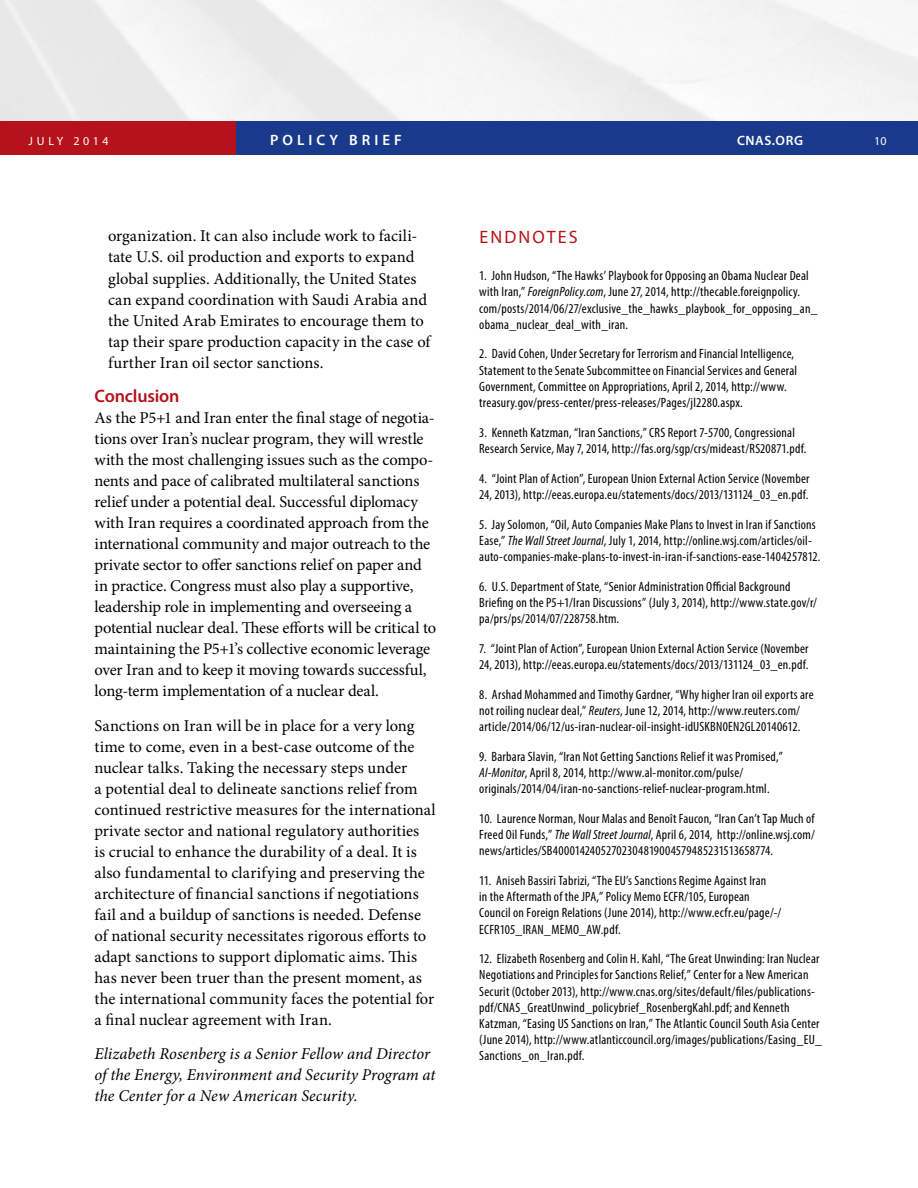
<style>
.page{position:relative;width:918px;height:1188px;background:#fff}
.page>*{position:absolute;margin:0;border:0;box-sizing:border-box;transform-origin:0 0}
.t1{font:600 18px "Myriad Pro";letter-spacing:-.01em;color:#b5121b}
.t2{font:18px "Myriad Pro";letter-spacing:.12em;color:#b5121b}
.t3{font:16.5px/21px "Minion Pro";letter-spacing:-.005em;color:#000}
.t4{font:italic 16.5px/21px "Minion Pro";color:#000}
.t5{font:600 15px "Myriad Pro";letter-spacing:.27em;color:#fff}
.t6{font:condensed 13.5px/16.2px "Myriad Pro";letter-spacing:.015em;color:#000}
.t7{font:600 13.5px "Myriad Pro";letter-spacing:.045em;color:#fff}
.t8{font:12px "Myriad Pro";letter-spacing:.3em;color:#fff}
.s1{font-style:italic}
</style>
<div class="page">
<img style="left:0;top:0;width:918px;height:122px">
<div style="left:236px;top:122px;width:682px;height:33px;background:#19398a"></div>
<div style="left:0;top:122px;width:236px;height:33px;background:#b5121b"></div>
<p class="t8" style="left:29px;top:134px;width:82px">JULY 2014</p>
<p class="t5" style="left:270px;top:131px;width:133px">POLICY BRIEF</p>
<p class="t7" style="left:737px;top:132px;width:68px">CNAS.ORG</p>
<p class="t8" style="left:874px;top:134px;width:14px">10</p>
<p class="t3" style="left:108px;top:226px;width:324px">organization. It can also include work to facili&shy;tate U.S. oil production and exports to expand global supplies. Additionally, the United States can expand coordination with Saudi Arabia and the United Arab Emirates to encourage them to tap their spare production capacity in the case of further Iran oil sector sanctions.</p>
<h1 class="t1" style="left:94px;top:384px;width:87px">Conclusion</h1>
<p class="t3" style="left:94px;top:407px;width:343px">As the P5+1 and Iran enter the final stage of negotia&shy;tions over Iran’s nuclear program, they will wrestle with the most challenging issues such as the compo&shy;nents and pace of calibrated multilateral sanctions relief under a potential deal. Successful diplomacy with Iran requires a coordinated approach from the international community and major outreach to the private sector to offer sanctions relief on paper and in practice. Congress must also play a supportive, leadership role in implementing and overseeing a potential nuclear deal. These efforts will be critical to maintaining the P5+1’s collective economic leverage over Iran and to keep it moving towards successful, long-term implementation of a nuclear deal.</p>
<p class="t3" style="left:94px;top:715px;width:343px">Sanctions on Iran will be in place for a very long time to come, even in a best-case outcome of the nuclear talks. Taking the necessary steps under<br>a potential deal to delineate sanctions relief from continued restrictive measures for the international private sector and national regulatory authorities<br>is crucial to enhance the durability of a deal. It is also fundamental to clarifying and preserving the architecture of financial sanctions if negotiations fail and a buildup of sanctions is needed. Defense of national security necessitates rigorous efforts to adapt sanctions to support diplomatic aims. This has never been truer than the present moment, as the international community faces the potential for a final nuclear agreement with Iran.</p>
<p class="t4" style="left:94px;top:1043px;width:343px">Elizabeth Rosenberg is a Senior Fellow and Director of the Energy, Environment and Security Program at the Center for a New American Security.</p>
<h1 class="t2" style="left:479px;top:226px;width:100px">ENDNOTES</h1>
<p class="t6" style="left:479px;top:267px;width:340px">1. John Hudson, “The Hawks’ Playbook for Opposing an Obama Nuclear Deal with Iran,” <span class="s1">ForeignPolicy.com</span>, June 27, 2014, http://thecable.foreignpolicy. com/posts/2014/06/27/exclusive_the_hawks_playbook_for_opposing_an_ obama_nuclear_deal_with_iran.</p>
<p class="t6" style="left:479px;top:346px;width:319px">2. David Cohen, Under Secretary for Terrorism and Financial Intelligence, Statement to the Senate Subcommittee on Financial Services and General Government, Committee on Appropriations, April 2, 2014, http://www. treasury.gov/press-center/press-releases/Pages/jl2280.aspx.</p>
<p class="t6" style="left:479px;top:424px;width:329px">3. Kenneth Katzman, “Iran Sanctions,” CRS Report 7-5700, Congressional<br>Research Service, May 7, 2014, http://fas.org/sgp/crs/mideast/RS20871.pdf.</p>
<p class="t6" style="left:479px;top:470px;width:332px">4. “Joint Plan of Action”, European Union External Action Service (November<br>24, 2013), http://eeas.europa.eu/statements/docs/2013/131124_03_en.pdf.</p>
<p class="t6" style="left:479px;top:516px;width:343px">5. Jay Solomon, “Oil, Auto Companies Make Plans to Invest in Iran if Sanctions<br>Ease,” <span class="s1">The Wall Street Journal</span>, July 1, 2014, http://online.wsj.com/articles/oil&shy;auto-companies-make-plans-to-invest-in-iran-if-sanctions-ease-1404257812.</p>
<p class="t6" style="left:479px;top:578px;width:339px">6. U.S. Department of State, “Senior Administration Official Background<br>Briefing on the P5+1/Iran Discussions” (July 3, 2014), http://www.state.gov/r/ pa/prs/ps/2014/07/228758.htm.</p>
<p class="t6" style="left:479px;top:640px;width:331px">7. “Joint Plan of Action”, European Union External Action Service (November<br>24, 2013), http://eeas.europa.eu/statements/docs/2013/131124_03_en.pdf.</p>
<p class="t6" style="left:479px;top:686px;width:336px">8. Arshad Mohammed and Timothy Gardner, “Why higher Iran oil exports are not roiling nuclear deal,” <span class="s1">Reuters</span>, June 12, 2014, http://www.reuters.com/ article/2014/06/12/us-iran-nuclear-oil-insight-idUSKBN0EN2GL20140612.</p>
<p class="t6" style="left:479px;top:748px;width:305px">9. Barbara Slavin, “Iran Not Getting Sanctions Relief it was Promised,”<br><span class="s1">Al-Monitor</span>, April 8, 2014, http://www.al-monitor.com/pulse/ originals/2014/04/iran-no-sanctions-relief-nuclear-program.html.</p>
<p class="t6" style="left:479px;top:810px;width:337px;text-align:justify">10. Laurence Norman, Nour Malas and Benoît Faucon, “Iran Can’t Tap Much of Freed Oil Funds,” <span class="s1">The Wall Street Journal</span>, April 6, 2014, http://online.wsj.com/ news/articles/SB40001424052702304819004579485231513658774.</p>
<p class="t6" style="left:479px;top:872px;width:304px">11. Aniseh Bassiri Tabrizi, “The EU’s Sanctions Regime Against Iran<br>in the Aftermath of the JPA,” Policy Memo ECFR/105, European Council on Foreign Relations (June 2014), http://www.ecfr.eu/page/-/ ECFR105_IRAN_MEMO_AW.pdf.</p>
<p class="t6" style="left:479px;top:951px;width:344px">12. Elizabeth Rosenberg and Colin H. Kahl, “The Great Unwinding: Iran Nuclear Negotiations and Principles for Sanctions Relief,” Center for a New American Securit (October 2013), http://www.cnas.org/sites/default/files/publications&shy;pdf/CNAS_GreatUnwind_policybrief_RosenbergKahl.pdf; and Kenneth Katzman, “Easing US Sanctions on Iran,” The Atlantic Council South Asia Center (June 2014), http://www.atlanticcouncil.org/images/publications/Easing_EU_ Sanctions_on_Iran.pdf.</p>
</div>
